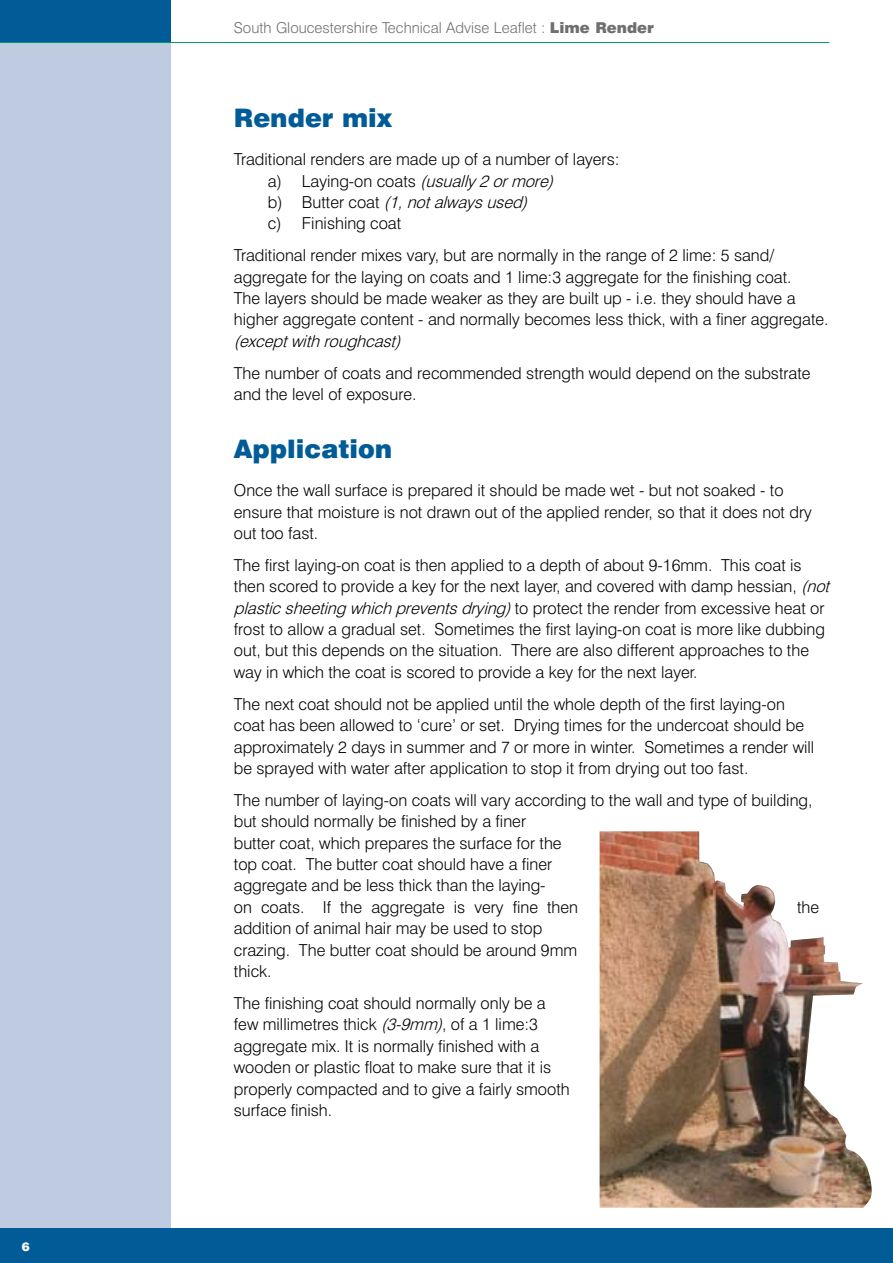
<style>
.page{position:relative;width:893px;height:1263px;background:#fff}
.page>*{position:absolute;margin:0;border:0;box-sizing:border-box;transform-origin:0 0}
.t1{font:900 25.5px "Swiss 721 BT";color:#005b97}
.t2{font:300 16.5px/21.3px "Swiss 721 BT";color:#000}
.t3{font:italic 300 16.5px "Swiss 721 BT";color:#000}
.t4{font:300 15px "Swiss 721 BT";color:#6d6f71}
.t5{font:900 12px "Swiss 721 BT";color:#fff}
.s1{font-weight:900}
.s2{font-style:italic}
.s3{font-style:normal}
</style>
<div class="page">
<div style="left:0;top:0;width:170px;height:43px;background:#005b97"></div>
<div style="left:0;top:43px;width:170px;height:1220px;background:#bfcbe1"></div>
<hr style="left:0;top:42px;width:829px;height:1px;background:#009b67">
<div style="left:34px;top:1229px;width:859px;height:34px;background:#005b97"></div>
<hr style="left:34px;top:1229px;width:1px;height:34px;background:#fff">
<div style="left:0;top:1229px;width:34px;height:34px;background:#005b97"></div>
<img style="left:600px;top:831px;width:272px;height:377px">
<p class="t5" style="left:22px;top:1239px;width:9px">6</p>
<p class="t4" style="left:234px;top:19px;width:422px">South Gloucestershire Technical Advise Leaflet : <span class="s1">Lime Render</span></p>
<h1 class="t1" style="left:234px;top:102px;width:160px">Render mix</h1>
<p class="t2" style="left:234px;top:148px;width:387px">Traditional renders are made up of a number of layers:</p>
<p class="t2" style="left:268px;top:170px;width:292px">a) Laying-on coats <span class="s2">(usually 2ormore)</span></p>
<p class="t3" style="left:268px;top:192px;width:266px"><span class="s3">b ) B u t t e r c o a t</span> (1,notalwaysused)</p>
<p class="t2" style="left:268px;top:213px;width:135px">c) finishing coat</p>
<p class="t2" style="left:234px;top:245px;width:596px">Traditional render mixes vary, but are normally in the range of 2 lime: 5 sand/ aggregate for the laying on coats and 1 lime:3 aggregate for the finishing coat.<br>The layers should be made weaker as they are built up - i.e. they should have a higher aggregate content - and normally becomes less thick, with a finer aggregate.</p>
<p class="t3" style="left:234px;top:331px;width:173px">(exceptwithroughcast)</p>
<p class="t2" style="left:234px;top:362px;width:578px">The number of coats and recommended strength would depend on the substrate and the level of exposure.</p>
<h1 class="t1" style="left:234px;top:433px;width:160px">Application</h1>
<p class="t2" style="left:234px;top:479px;width:579px">Once the wall surface is prepared it should be made wet - but not soaked - to ensure that moisture is not drawn out of the applied render, so that it does not dry out too fast.</p>
<p class="t2" style="left:234px;top:554px;width:602px">The first laying-on coat is then applied to a depth of about 9-16mm. This coat is then scored to provide a key for the next layer, and covered with damp hessian, <span class="s2">(not plasticsheetingwhichpreventsdrying)</span>to protect the render from excessive heat or frost to allow a gradual set. Sometimes the first laying-on coat is more like dubbing out, but this depends on the situation. There are also different approaches to the way in which the coat is scored to provide a key for the next layer.</p>
<p class="t2" style="left:234px;top:693px;width:582px">The next coat should not be applied until the whole depth of the first laying-on coat has been allowed to ‘cure’ or set. Drying times for the undercoat should be approximately 2 days in summer and 7 or more in winter. Sometimes a render will be sprayed with water after application to stop it from drying out too fast.</p>
<p class="t2" style="left:234px;top:789px;width:580px">The number of laying-on coats will vary according to the wall and type of building,</p>
<p class="t2" style="left:234px;top:811px;width:346px">but should normally be finished by a finer<br>butter coat, which prepares the surface for the top coat. The butter coat should have a finer aggregate and be less thick than the laying-<br>on coats. If the aggregate is very fine then</p>
<p class="t2" style="left:797px;top:896px;width:24px">the</p>
<p class="t2" style="left:234px;top:917px;width:345px">addition of animal hair may be used to stop crazing. The butter coat should be around 9mm thick.</p>
<p class="t2" style="left:234px;top:992px;width:337px">The finishing coat should normally only be a few millimetres thick <span class="s2">(3-9mm)</span>, of a 1 lime:3 aggregate mix. It is normally finished with a wooden or plastic float to make sure that it is properly compacted and to give a fairly smooth surface finish.</p>
</div>
